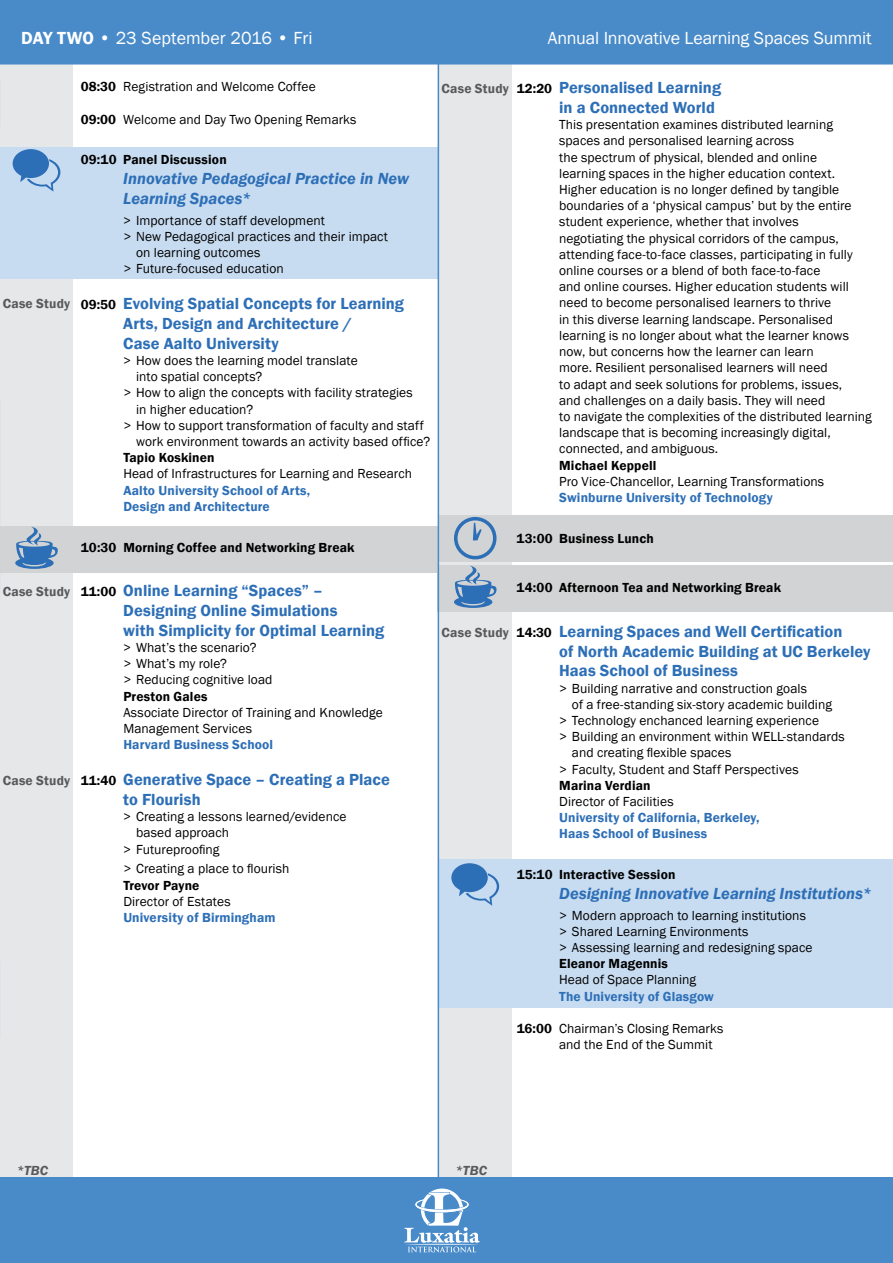
<style>
.page{position:relative;width:893px;height:1263px;background:#fff}
.page>*{position:absolute;margin:0;border:0;box-sizing:border-box;transform-origin:0 0}
.t1{font:18px "Franklin Gothic";letter-spacing:-.005em;color:#fff}
.t2{font:600 16.5px/19.8px "Franklin Gothic";letter-spacing:.005em;color:#2d6fb7}
.t3{font:italic 600 16.5px/19.8px "Franklin Gothic";letter-spacing:.005em;color:#2d6fb7}
.t4{font:13.5px/16.2px "Franklin Gothic";letter-spacing:.005em;color:#000}
.t5{font:600 13.5px "Franklin Gothic";letter-spacing:.01em;color:#000}
.t6{font:600 13.5px/16.2px "Franklin Gothic";letter-spacing:.01em;color:#2d6fb7}
.t7{font:600 13.5px "Franklin Gothic";letter-spacing:.015em;color:#58595b}
.t8{font:italic 600 13.5px "Franklin Gothic";letter-spacing:.01em;color:#58595b}
.s1{font-weight:600}
.s2{font-size:13.5px;color:#000}
</style>
<div class="page">
<div style="left:439px;top:64px;width:72px;height:1114px;background:#e6e7e8"></div>
<div style="left:0;top:64px;width:73px;height:1114px;background:#e6e7e8"></div>
<div style="left:0;top:148px;width:438px;height:131px;background:#c8dcf1"></div>
<div style="left:439px;top:859px;width:454px;height:149px;background:#c8dcf1"></div>
<div style="left:439px;top:515px;width:454px;height:47px;background:#d1d3d4"></div>
<div style="left:0;top:526px;width:438px;height:46px;background:#d1d3d4"></div>
<div style="left:438px;top:565px;width:455px;height:46px;background:#d1d3d4"></div>
<svg style="left:15px;top:526px;width:43px;height:43px"></svg>
<svg style="left:454px;top:565px;width:42px;height:43px"></svg>
<svg style="left:454px;top:517px;width:42px;height:42px"></svg>
<svg style="left:13px;top:149px;width:47px;height:43px"></svg>
<svg style="left:451px;top:863px;width:48px;height:43px"></svg>
<div style="left:0;top:0;width:893px;height:64px;background:#498bc9"></div>
<div style="left:0;top:1178px;width:893px;height:85px;background:#498bc9"></div>
<svg style="left:404px;top:1188px;width:76px;height:64px"></svg>
<hr style="left:0;top:64px;width:893px;height:1px;background:#498bc9">
<hr style="left:438px;top:64px;width:1px;height:1114px;background:#498bc9">
<h1 class="t1" style="left:21px;top:27px;width:293px"><span class="s1">DAY TWO</span> • 23 September 2016 • Fri</h1>
<h1 class="t1" style="left:548px;top:27px;width:326px">Annual Innovative Learning Spaces Summit</h1>
<p class="t7" style="left:3px;top:296px;width:69px">Case Study</p>
<p class="t7" style="left:3px;top:583px;width:69px">Case Study</p>
<p class="t7" style="left:3px;top:772px;width:69px">Case Study</p>
<p class="t4" style="left:81px;top:79px;width:236px"><span class="s1">08:30</span> Registration and Welcome Coffee</p>
<p class="t4" style="left:81px;top:111px;width:277px"><span class="s1">09:00</span> Welcome and Day Two Opening Remarks</p>
<p class="t5" style="left:81px;top:152px;width:147px">09:10 Panel Discussion</p>
<p class="t3" style="left:123px;top:169px;width:287px">Innovative Pedagogical Practice in New<br>Learning Spaces*</p>
<p class="t4" style="left:123px;top:212px;width:203px">&gt; Importance of staff development</p>
<p class="t4" style="left:123px;top:228px;width:266px">&gt; New Pedagogical practices and their impact</p>
<p class="t4" style="left:136px;top:245px;width:126px">on learning outcomes</p>
<p class="t4" style="left:123px;top:261px;width:162px">&gt; Future-focused education</p>
<p class="t2" style="left:123px;top:294px;width:282px;text-indent:-42px"><span class="s2">09:50</span> Evolving Spatial Concepts for Learning<br>Arts, Design and Architecture /<br>Case Aalto University</p>
<p class="t4" style="left:123px;top:353px;width:236px">&gt; How does the learning model translate</p>
<p class="t4" style="left:136px;top:369px;width:128px">into spatial concepts?</p>
<p class="t4" style="left:123px;top:385px;width:291px">&gt; How to align the concepts with facility strategies</p>
<p class="t4" style="left:136px;top:401px;width:119px">in higher education?</p>
<p class="t4" style="left:123px;top:417px;width:302px">&gt; How to support transformation of faculty and staff</p>
<p class="t4" style="left:136px;top:434px;width:296px">work environment towards an activity based office?</p>
<p class="t5" style="left:123px;top:449px;width:93px">Tapio Koskinen</p>
<p class="t4" style="left:123px;top:466px;width:290px">Head of Infrastructures for Learning and Research</p>
<p class="t6" style="left:123px;top:482px;width:189px">Aalto University School of Arts,<br>Design and Architecture</p>
<p class="t5" style="left:81px;top:539px;width:275px">10:30 Morning Coffee and Networking Break</p>
<p class="t2" style="left:123px;top:581px;width:262px;text-indent:-42px"><span class="s2">11:00</span> Online Learning “Spaces” –<br>Designing Online Simulations<br>with Simplicity for Optimal Learning</p>
<p class="t4" style="left:123px;top:640px;width:151px">&gt; What’s the scenario?<br>&gt; What’s my role?<br>&gt; Reducing cognitive load</p>
<p class="t5" style="left:123px;top:688px;width:86px">Preston Gales</p>
<p class="t4" style="left:123px;top:704px;width:261px">Associate Director of Training and Knowledge<br>Management Services</p>
<p class="t6" style="left:123px;top:737px;width:151px">Harvard Business School</p>
<p class="t2" style="left:123px;top:770px;width:268px;text-indent:-42px"><span class="s2">11:40</span> Generative Space – Creating a Place to Flourish</p>
<p class="t4" style="left:123px;top:809px;width:225px">&gt; Creating a lessons learned/evidence</p>
<p class="t4" style="left:136px;top:825px;width:95px">based approach</p>
<p class="t4" style="left:123px;top:841px;width:98px">&gt; Futureproofing</p>
<p class="t4" style="left:123px;top:861px;width:168px">&gt; Creating a place to flourish</p>
<p class="t5" style="left:123px;top:877px;width:78px">Trevor Payne</p>
<p class="t4" style="left:123px;top:893px;width:109px">Director of Estates</p>
<p class="t6" style="left:123px;top:909px;width:154px">University of Birmingham</p>
<p class="t7" style="left:442px;top:80px;width:69px">Case Study</p>
<p class="t7" style="left:442px;top:624px;width:69px">Case Study</p>
<p class="t2" style="left:559px;top:78px;width:163px;text-indent:-42px"><span class="s2">12:20</span> Personalised Learning in a Connected World</p>
<p class="t4" style="left:559px;top:117px;width:314px">This presentation examines distributed learning spaces and personalised learning across<br>the spectrum of physical, blended and online<br>learning spaces in the higher education context.<br>Higher education is no longer defined by tangible boundaries of a ‘physical campus’ but by the entire student experience, whether that involves<br>negotiating the physical corridors of the campus, attending face-to-face classes, participating in fully online courses or a blend of both face-to-face<br>and online courses. Higher education students will need to become personalised learners to thrive<br>in this diverse learning landscape. Personalised learning is no longer about what the learner knows now, but concerns how the learner can learn<br>more. Resilient personalised learners will need<br>to adapt and seek solutions for problems, issues,<br>and challenges on a daily basis. They will need<br>to navigate the complexities of the distributed learning landscape that is becoming increasingly digital, connected, and ambiguous.</p>
<p class="t5" style="left:559px;top:457px;width:99px">Michael Keppell</p>
<p class="t4" style="left:559px;top:473px;width:266px">Pro Vice-Chancellor, Learning Transformations</p>
<p class="t6" style="left:559px;top:489px;width:215px">Swinburne University of Technology</p>
<p class="t5" style="left:517px;top:530px;width:139px">13:00 Business Lunch</p>
<p class="t5" style="left:517px;top:579px;width:266px">14:00 Afternoon Tea and Networking Break</p>
<p class="t2" style="left:559px;top:621px;width:313px;text-indent:-43px"><span class="s2">14:30</span> Learning Spaces and Well Certification<br>of North Academic Building at UC Berkeley<br>Haas School of Business</p>
<p class="t4" style="left:559px;top:680px;width:249px">&gt; Building narrative and construction goals</p>
<p class="t4" style="left:572px;top:696px;width:261px">of a free-standing six-story academic building</p>
<p class="t4" style="left:559px;top:713px;width:261px">&gt; Technology enchanced learning experience</p>
<p class="t4" style="left:559px;top:729px;width:287px">&gt; Building an environment within WELL-standards</p>
<p class="t4" style="left:572px;top:745px;width:161px">and creating flexible spaces</p>
<p class="t4" style="left:559px;top:761px;width:241px">&gt; Faculty, Student and Staff Perspectives</p>
<p class="t5" style="left:559px;top:777px;width:93px">Marina Verdian</p>
<p class="t4" style="left:559px;top:794px;width:116px">Director of Facilities</p>
<p class="t6" style="left:559px;top:810px;width:202px">University of California, Berkeley,<br>Haas School of Business</p>
<p class="t5" style="left:517px;top:866px;width:160px">15:10 Interactive Session</p>
<p class="t3" style="left:559px;top:884px;width:314px">Designing Innovative Learning Institutions*</p>
<p class="t4" style="left:559px;top:907px;width:255px">&gt; Modern approach to learning institutions &gt; Shared Learning Environments<br>&gt; Assessing learning and redesigning space</p>
<p class="t5" style="left:559px;top:955px;width:110px">Eleanor Magennis</p>
<p class="t4" style="left:559px;top:972px;width:138px">Head of Space Planning</p>
<p class="t6" style="left:559px;top:988px;width:156px">The University of Glasgow</p>
<p class="t4" style="left:559px;top:1021px;width:166px;text-indent:-43px"><span class="s1">16:00</span> Chairman’s Closing Remarks and the End of the Summit</p>
<p class="t8" style="left:16px;top:1161px;width:33px">*TBC</p>
<p class="t8" style="left:455px;top:1161px;width:33px">*TBC</p>
</div>
